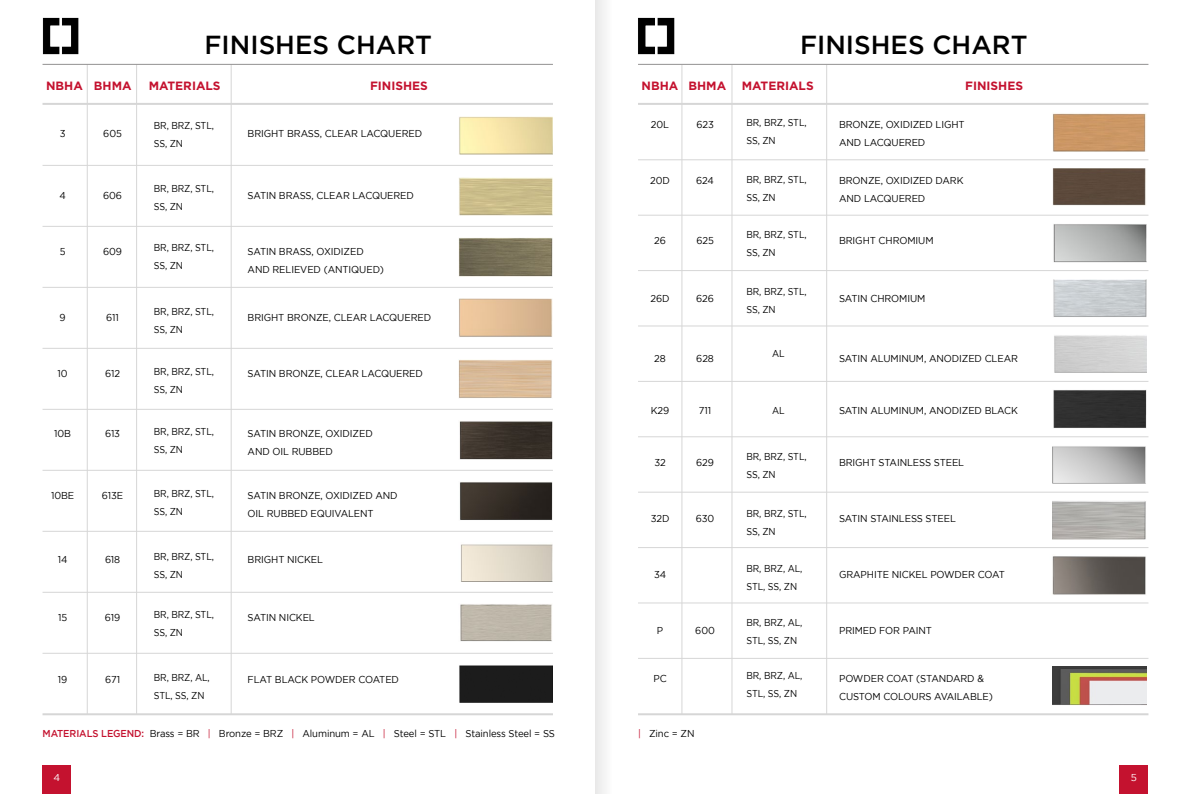
<style>
.page{position:relative;width:1191px;height:794px;background:#fff}
.page>*{position:absolute;margin:0;border:0;box-sizing:border-box;transform-origin:0 0}
.t1{font:500 26px "Gotham";color:#000}
.t2{font:700 12px "Gotham";color:#c4122f}
.t3{font:10px/18px "Gotham";letter-spacing:-.01em;color:#000;scale:.95 1}
.t4{font:10px/18px "Gotham";letter-spacing:-.01em;color:#000;scale:.9 1}
.t5{font:500 10px "Gotham";color:#c4122f;scale:.95 1}
.t6{font:10px "Gotham";color:#fff}
.s1{font-weight:500;color:#c4122f}
.s2{color:#c4122f}
</style>
<div class="page">
<div style="left:43px;top:765px;width:28px;height:29px;background:#c4122f"></div>
<div style="left:1119px;top:765px;width:29px;height:29px;background:#c4122f"></div>
<hr style="left:87px;top:64px;width:1px;height:650px;background:#d6d6d6">
<hr style="left:136px;top:64px;width:1px;height:650px;background:#d6d6d6">
<hr style="left:231px;top:64px;width:1px;height:650px;background:#d6d6d6">
<hr style="left:681px;top:65px;width:1px;height:649px;background:#d6d6d6">
<hr style="left:731px;top:65px;width:1px;height:649px;background:#d6d6d6">
<hr style="left:826px;top:65px;width:1px;height:649px;background:#d6d6d6">
<img style="left:42px;top:17px;width:37px;height:38px">
<hr style="left:43px;top:64px;width:510px;height:1px;background:#939191">
<img style="left:638px;top:17px;width:37px;height:38px">
<hr style="left:638px;top:64px;width:510px;height:1px;background:#939191">
<hr style="left:43px;top:103px;width:510px;height:2px;background:#d6d6d6">
<hr style="left:43px;top:165px;width:510px;height:1px;background:#d6d6d6">
<hr style="left:43px;top:226px;width:510px;height:1px;background:#d6d6d6">
<hr style="left:43px;top:287px;width:510px;height:1px;background:#d6d6d6">
<hr style="left:43px;top:348px;width:510px;height:1px;background:#d6d6d6">
<hr style="left:43px;top:409px;width:510px;height:1px;background:#d6d6d6">
<hr style="left:43px;top:470px;width:510px;height:1px;background:#d6d6d6">
<hr style="left:43px;top:531px;width:510px;height:1px;background:#d6d6d6">
<hr style="left:43px;top:592px;width:510px;height:1px;background:#d6d6d6">
<hr style="left:43px;top:653px;width:510px;height:1px;background:#d6d6d6">
<hr style="left:43px;top:713px;width:510px;height:2px;background:#d6d6d6">
<img style="left:459px;top:116px;width:94px;height:39px">
<img style="left:459px;top:299px;width:94px;height:38px">
<img style="left:459px;top:482px;width:94px;height:38px">
<img style="left:459px;top:177px;width:94px;height:38px">
<img style="left:459px;top:360px;width:93px;height:38px">
<img style="left:461px;top:544px;width:92px;height:37px">
<img style="left:459px;top:238px;width:94px;height:38px">
<img style="left:459px;top:421px;width:94px;height:38px">
<img style="left:460px;top:604px;width:92px;height:38px">
<div style="left:459px;top:665px;width:94px;height:38px;background:#1c1c1c"></div>
<hr style="left:638px;top:103px;width:510px;height:2px;background:#d6d6d6">
<hr style="left:638px;top:159px;width:510px;height:1px;background:#d6d6d6">
<hr style="left:638px;top:215px;width:510px;height:1px;background:#d6d6d6">
<hr style="left:638px;top:270px;width:510px;height:1px;background:#d6d6d6">
<hr style="left:638px;top:325px;width:510px;height:1px;background:#d6d6d6">
<hr style="left:638px;top:381px;width:510px;height:1px;background:#d6d6d6">
<hr style="left:638px;top:436px;width:510px;height:1px;background:#d6d6d6">
<hr style="left:638px;top:492px;width:510px;height:1px;background:#d6d6d6">
<hr style="left:638px;top:547px;width:510px;height:1px;background:#d6d6d6">
<hr style="left:638px;top:658px;width:510px;height:1px;background:#d6d6d6">
<hr style="left:638px;top:602px;width:510px;height:1px;background:#d6d6d6">
<hr style="left:638px;top:713px;width:510px;height:2px;background:#d6d6d6">
<img style="left:1052px;top:113px;width:94px;height:38px">
<img style="left:1053px;top:279px;width:93px;height:38px">
<img style="left:1052px;top:446px;width:94px;height:38px">
<img style="left:1052px;top:168px;width:94px;height:38px">
<img style="left:1054px;top:335px;width:92px;height:38px">
<img style="left:1052px;top:501px;width:94px;height:38px">
<img style="left:1052px;top:556px;width:94px;height:39px">
<img style="left:1053px;top:224px;width:93px;height:38px">
<div style="left:1053px;top:390px;width:93px;height:38px;background:#303030"></div>
<img style="left:1052px;top:667px;width:94px;height:38px">
<div style="left:595px;top:0;width:17px;height:794px;background:#f3f3f3"></div>
<h1 class="t1" style="left:204px;top:30px;width:171px">FINISHES CHART</h1>
<h1 class="t1" style="left:800px;top:30px;width:171px">FINISHES CHART</h1>
<p class="t2" style="left:46px;top:78px;width:87px">NBHA BHMA</p>
<p class="t2" style="left:149px;top:78px;width:73px">MATERIALS</p>
<p class="t2" style="left:370px;top:78px;width:59px">FINISHES</p>
<p class="t4" style="left:154px;top:116px;width:68px">BR, BRZ, STL,<br>SS, ZN</p>
<p class="t3" style="left:60px;top:124px;width:8px">3</p>
<p class="t3" style="left:103px;top:124px;width:21px">605</p>
<p class="t3" style="left:248px;top:124px;width:185px">BRIGHT BRASS, CLEAR LACQUERED</p>
<p class="t4" style="left:154px;top:179px;width:68px">BR, BRZ, STL,<br>SS, ZN</p>
<p class="t4" style="left:154px;top:238px;width:68px">BR, BRZ, STL,<br>SS, ZN</p>
<p class="t4" style="left:154px;top:302px;width:68px">BR, BRZ, STL,<br>SS, ZN</p>
<p class="t4" style="left:154px;top:363px;width:68px">BR, BRZ, STL,<br>SS, ZN</p>
<p class="t4" style="left:154px;top:422px;width:68px">BR, BRZ, STL,<br>SS, ZN</p>
<p class="t4" style="left:154px;top:484px;width:68px">BR, BRZ, STL,<br>SS, ZN</p>
<p class="t4" style="left:154px;top:547px;width:68px">BR, BRZ, STL,<br>SS, ZN</p>
<p class="t4" style="left:154px;top:605px;width:68px">BR, BRZ, STL,<br>SS, ZN</p>
<p class="t4" style="left:154px;top:668px;width:64px">BR, BRZ, AL,<br>STL, SS, ZN</p>
<p class="t3" style="left:59px;top:186px;width:8px">4</p>
<p class="t3" style="left:103px;top:186px;width:21px">606</p>
<p class="t3" style="left:248px;top:186px;width:176px">SATIN BRASS, CLEAR LACQUERED</p>
<p class="t3" style="left:60px;top:242px;width:8px">5</p>
<p class="t3" style="left:103px;top:242px;width:21px">609</p>
<p class="t3" style="left:248px;top:242px;width:145px">SATIN BRASS, OXIDIZED<br>AND RELIEVED (ANTIQUED)</p>
<p class="t3" style="left:60px;top:308px;width:8px">9</p>
<p class="t3" style="left:106px;top:308px;width:15px">611</p>
<p class="t3" style="left:248px;top:308px;width:195px">BRIGHT BRONZE, CLEAR LACQUERED</p>
<p class="t3" style="left:58px;top:364px;width:12px">10</p>
<p class="t3" style="left:105px;top:364px;width:17px">612</p>
<p class="t3" style="left:248px;top:364px;width:186px">SATIN BRONZE, CLEAR LACQUERED</p>
<p class="t3" style="left:54px;top:424px;width:19px">10B</p>
<p class="t3" style="left:105px;top:424px;width:17px">613</p>
<p class="t3" style="left:248px;top:424px;width:133px">SATIN BRONZE, OXIDIZED<br>AND OIL RUBBED</p>
<p class="t3" style="left:51px;top:486px;width:26px">10BE</p>
<p class="t3" style="left:102px;top:486px;width:24px">613E</p>
<p class="t3" style="left:248px;top:486px;width:159px">SATIN BRONZE, OXIDIZED AND<br>OIL RUBBED EQUIVALENT</p>
<p class="t3" style="left:58px;top:550px;width:12px">14</p>
<p class="t3" style="left:105px;top:550px;width:17px">618</p>
<p class="t3" style="left:248px;top:550px;width:81px">BRIGHT NICKEL</p>
<p class="t3" style="left:58px;top:608px;width:11px">15</p>
<p class="t3" style="left:105px;top:608px;width:18px">619</p>
<p class="t3" style="left:248px;top:608px;width:72px">SATIN NICKEL</p>
<p class="t3" style="left:58px;top:670px;width:11px">19</p>
<p class="t3" style="left:105px;top:670px;width:17px">671</p>
<p class="t3" style="left:248px;top:670px;width:161px">FLAT BLACK POWDER COATED</p>
<p class="t2" style="left:641px;top:78px;width:86px">NBHA BHMA</p>
<p class="t2" style="left:742px;top:78px;width:73px">MATERIALS</p>
<p class="t2" style="left:965px;top:78px;width:59px">FINISHES</p>
<p class="t3" style="left:651px;top:115px;width:21px">20L</p>
<p class="t3" style="left:696px;top:115px;width:20px">623</p>
<p class="t3" style="left:839px;top:115px;width:134px">BRONZE, OXIDIZED LIGHT<br>AND LACQUERED</p>
<p class="t3" style="left:650px;top:171px;width:22px">20D</p>
<p class="t3" style="left:696px;top:171px;width:20px">624</p>
<p class="t3" style="left:839px;top:171px;width:132px">BRONZE, OXIDIZED DARK<br>AND LACQUERED</p>
<p class="t3" style="left:654px;top:231px;width:14px">26</p>
<p class="t3" style="left:696px;top:231px;width:20px">625</p>
<p class="t3" style="left:839px;top:231px;width:101px">BRIGHT CHROMIUM</p>
<p class="t4" style="left:746px;top:113px;width:68px">BR, BRZ, STL,<br>SS, ZN</p>
<p class="t4" style="left:746px;top:170px;width:68px">BR, BRZ, STL,<br>SS, ZN</p>
<p class="t4" style="left:746px;top:225px;width:68px">BR, BRZ, STL,<br>SS, ZN</p>
<p class="t4" style="left:746px;top:282px;width:68px">BR, BRZ, STL,<br>SS, ZN</p>
<p class="t3" style="left:650px;top:289px;width:22px">26D</p>
<p class="t3" style="left:696px;top:289px;width:20px">626</p>
<p class="t3" style="left:839px;top:289px;width:92px">SATIN CHROMIUM</p>
<p class="t4" style="left:772px;top:344px;width:12px">Al</p>
<p class="t3" style="left:654px;top:349px;width:14px">28</p>
<p class="t3" style="left:696px;top:349px;width:20px">628</p>
<p class="t3" style="left:839px;top:349px;width:190px">SATIN ALUMINUM, ANODIZED CLEAR</p>
<p class="t3" style="left:651px;top:401px;width:21px">K29</p>
<p class="t3" style="left:699px;top:401px;width:15px">711</p>
<p class="t3" style="left:839px;top:401px;width:190px">SATIN ALUMINUM, ANODIZED BLACK</p>
<p class="t4" style="left:772px;top:401px;width:12px">Al</p>
<p class="t4" style="left:746px;top:447px;width:68px">BR, BRZ, STL,<br>SS, ZN</p>
<p class="t3" style="left:654px;top:453px;width:14px">32</p>
<p class="t3" style="left:696px;top:453px;width:20px">629</p>
<p class="t3" style="left:839px;top:453px;width:133px">BRIGHT STAINLESS STEEL</p>
<p class="t4" style="left:746px;top:505px;width:68px">BR, BRZ, STL,<br>SS, ZN</p>
<p class="t3" style="left:650px;top:509px;width:21px">32D</p>
<p class="t3" style="left:696px;top:509px;width:21px">630</p>
<p class="t3" style="left:839px;top:509px;width:124px">SATIN STAINLESS STEEL</p>
<p class="t4" style="left:746px;top:559px;width:64px">BR, BRZ, AL,<br>STL, SS, ZN</p>
<p class="t3" style="left:654px;top:565px;width:14px">34</p>
<p class="t3" style="left:839px;top:565px;width:176px">GRAPHITE NICKEL POWDER COAT</p>
<p class="t4" style="left:746px;top:613px;width:64px">BR, BRZ, AL,<br>STL, SS, ZN</p>
<p class="t4" style="left:746px;top:666px;width:64px">BR, BRZ, AL,<br>STL, SS, ZN</p>
<p class="t3" style="left:657px;top:621px;width:8px">P</p>
<p class="t3" style="left:695px;top:621px;width:22px">600</p>
<p class="t3" style="left:839px;top:621px;width:99px">PRIMED FOR PAINT</p>
<p class="t3" style="left:653px;top:669px;width:15px">PC</p>
<p class="t3" style="left:839px;top:669px;width:163px">POWDER COAT (STANDARD &amp;<br>CUSTOM COLOURS AVAILABLE)</p>
<p class="t5" style="left:43px;top:728px;width:16px">MATERIA</p>
<p class="t5" style="left:87px;top:728px;width:30px">LS LEGEND</p>
<p class="t3" style="left:142px;top:724px;width:436px"><span class="s1">:</span> Brass = BR <span class="s2">|</span> Bronze = BRZ <span class="s2">|</span> Aluminum = AL <span class="s2">|</span> Steel = STL <span class="s2">|</span> Stainless Steel = SS</p>
<p class="t3" style="left:638px;top:724px;width:61px"><span class="s2">|</span> Zinc = ZN</p>
<p class="t6" style="left:54px;top:772px;width:8px">4</p>
<p class="t6" style="left:1131px;top:772px;width:8px">5</p>
</div>
